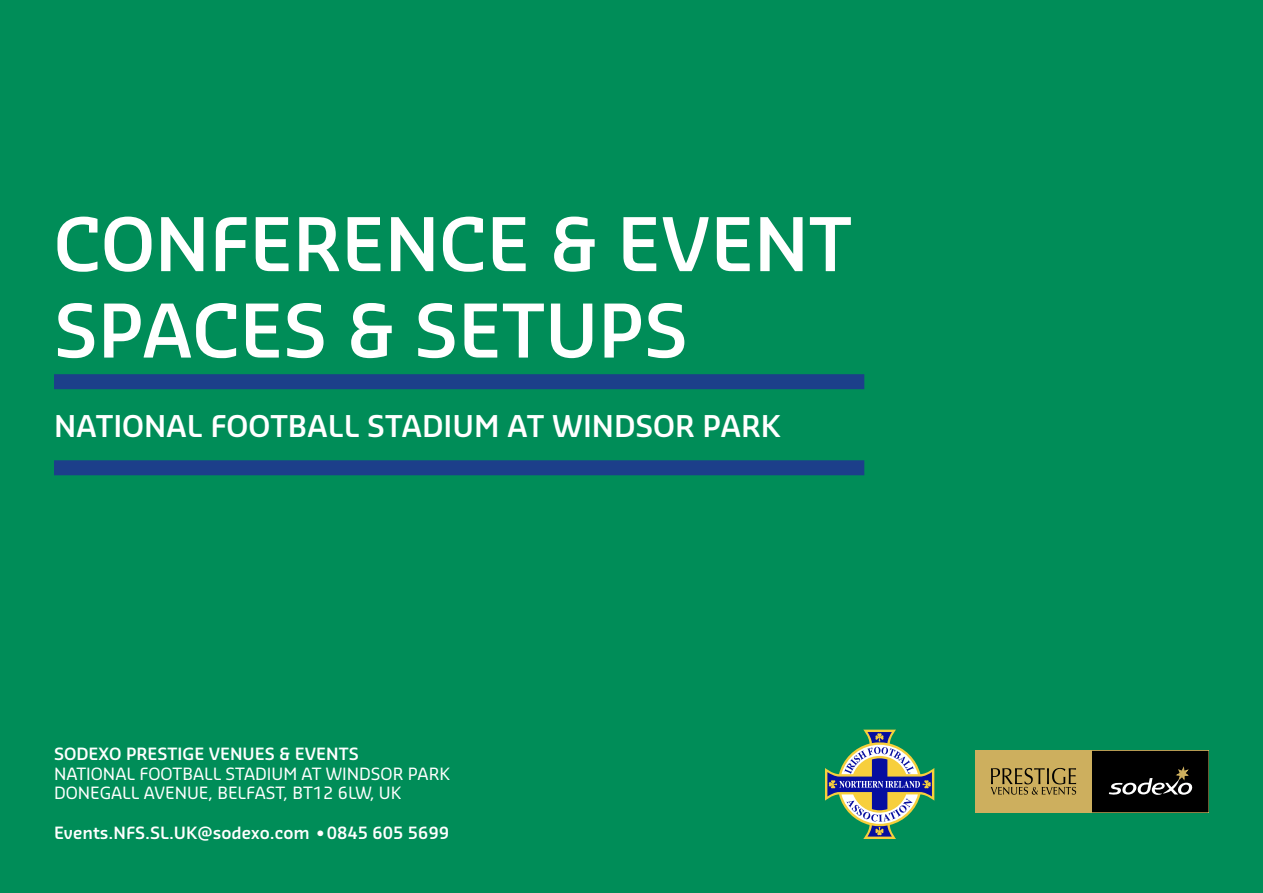
<style>
.page{position:relative;width:1263px;height:893px;background:#008d58}
.page>*{position:absolute;margin:0;border:0;box-sizing:border-box;transform-origin:0 0}
.t1{font:600 72px/86.4px "Sansa Pro";color:#fff}
.t2{font:600 29.25px "Sansa Pro";color:#fff}
.t3{font:16.5px/19.8px "Sansa Pro";color:#fff}
.t4{font:600 16.5px "Sansa Pro";color:#fff}
.s1{font-family:"Snell Roundhand";font-weight:400}
</style>
<div class="page">
<div style="left:54px;top:374px;width:810px;height:15px;background:#1c3f8a"></div>
<div style="left:1092px;top:750px;width:117px;height:63px;background:#000"></div>
<div style="left:975px;top:750px;width:117px;height:63px;background:#cdaf5e"></div>
<svg style="left:1109px;top:766px;width:84px;height:29px"></svg>
<svg style="left:991px;top:768px;width:85px;height:27px"></svg>
<div style="left:975px;top:750px;width:234px;height:63px;border:1px solid #cdaf5e"></div>
<div style="left:54px;top:460px;width:810px;height:15px;background:#1c3f8a"></div>
<svg style="left:825px;top:730px;width:109px;height:109px"></svg>
<h1 class="t1" style="left:54px;top:199px;width:799px">CONFERENCE &amp; EVENT<br>SPACES &amp; SETUPS</h1>
<h2 class="t2" style="left:54px;top:406px;width:728px">NATIONAL FOOTBALL STADIUM AT WINDSOR PARK</h2>
<p class="t4" style="left:54px;top:743px;width:306px">SODEXO PRESTIGE VENUES &amp; EVENTS</p>
<p class="t3" style="left:54px;top:763px;width:398px">NATIONAL FOOTBALL STADIUM AT WINDSOR PARK<br>DONEGALL AVENUE, BELFAST, BT12 6LW, UK</p>
<p class="t4" style="left:54px;top:822px;width:396px">Events.NFS.SL.UK@sodexo.com <span class="s1">•</span> 0845 605 5699</p>
</div>
